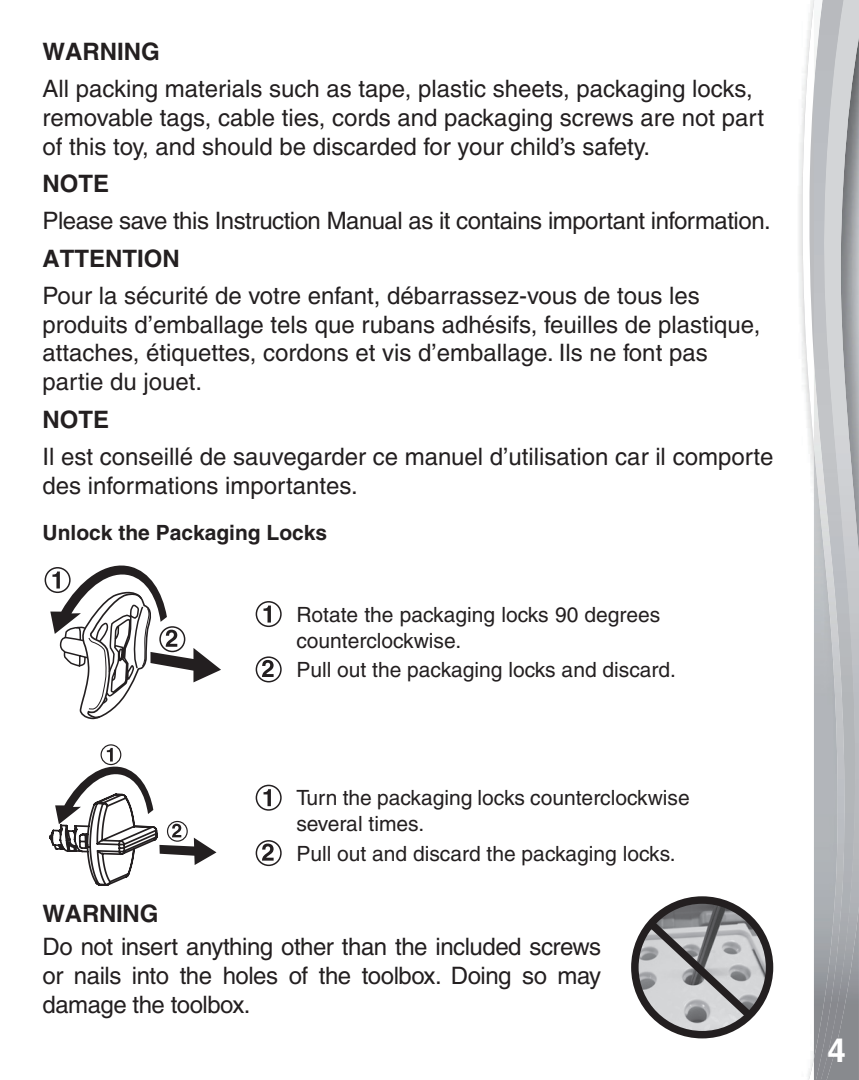
<style>
.page{position:relative;width:859px;height:1080px;background:#fff}
.page>*{position:absolute;margin:0;border:0;box-sizing:border-box;transform-origin:0 0}
.t1{font:700 33px "Helvetica";color:#fff}
.t2{font:500 24px/28.8px "Helvetica";color:#231f20}
.t3{font:500 24px "Helvetica";letter-spacing:-.02em;color:#231f20}
.t4{font:700 24px "Helvetica";color:#231f20}
.t5{font:500 21px/25.2px "Helvetica";color:#231f20}
.t6{font:700 21px "Helvetica";color:#231f20}
</style>
<div class="page">
<svg style="left:802px;top:0;width:12px;height:1080px"></svg>
<img style="left:847px;top:906px;width:12px;height:174px">
<svg style="left:847px;top:0;width:12px;height:906px"></svg>
<img style="left:814px;top:0;width:33px;height:1080px">
<img style="left:635px;top:900px;width:134px;height:135px;border-radius:67px">
<div style="left:631px;top:896px;width:142px;height:142px;border:7px solid #231f20;border-radius:50%"></div>
<svg style="left:641px;top:914px;width:118px;height:111px"></svg>
<div style="left:45px;top:567px;width:26px;height:26px;border:2px solid #231f20;border-radius:50%"></div>
<svg style="left:50px;top:565px;width:171px;height:155px"></svg>
<div style="left:159px;top:626px;width:26px;height:26px;border:2px solid #231f20;border-radius:50%"></div>
<div style="left:101px;top:744px;width:20px;height:21px;border:1px solid #231f20;border-radius:50%"></div>
<svg style="left:49px;top:748px;width:167px;height:138px"></svg>
<div style="left:256px;top:601px;width:26px;height:26px;border:2px solid #231f20;border-radius:50%"></div>
<svg style="left:263px;top:606px;width:8px;height:17px"></svg>
<svg style="left:262px;top:660px;width:12px;height:17px"></svg>
<div style="left:256px;top:656px;width:26px;height:26px;border:2px solid #231f20;border-radius:50%"></div>
<div style="left:256px;top:785px;width:26px;height:26px;border:2px solid #231f20;border-radius:50%"></div>
<svg style="left:263px;top:789px;width:8px;height:17px"></svg>
<svg style="left:262px;top:844px;width:12px;height:17px"></svg>
<div style="left:256px;top:840px;width:26px;height:26px;border:2px solid #231f20;border-radius:50%"></div>
<p class="t4" style="left:43px;top:37px;width:119px">WARNING</p>
<p class="t2" style="left:43px;top:74px;width:723px">All packing materials such as tape, plastic sheets, packaging locks, removable tags, cable ties, cords and packaging screws are not part of this toy, and should be discarded for your child’s safety.</p>
<p class="t4" style="left:43px;top:169px;width:68px">NOTE</p>
<p class="t3" style="left:43px;top:207px;width:730px">Please save this Instruction Manual as it contains important information.</p>
<p class="t4" style="left:43px;top:243px;width:139px">ATTENTION</p>
<p class="t2" style="left:43px;top:281px;width:719px">Pour la sécurité de votre enfant, débarrassez-vous de tous les produits d’emballage tels que rubans adhésifs, feuilles de plastique, attaches, étiquettes, cordons et vis d’emballage. Ils ne font pas partie du jouet.</p>
<p class="t4" style="left:43px;top:404px;width:68px">NOTE</p>
<p class="t2" style="left:43px;top:442px;width:733px">Il est conseillé de sauvegarder ce manuel d’utilisation car il comporte des informations importantes.</p>
<p class="t6" style="left:43px;top:520px;width:286px">Unlock the Packaging Locks</p>
<p class="t5" style="left:296px;top:602px;width:365px">Rotate the packaging locks 90 degrees counterclockwise.</p>
<p class="t5" style="left:296px;top:657px;width:381px">Pull out the packaging locks and discard.</p>
<p class="t5" style="left:296px;top:785px;width:395px">Turn the packaging locks counterclockwise several times.</p>
<p class="t5" style="left:296px;top:841px;width:381px">Pull out and discard the packaging locks.</p>
<p class="t4" style="left:43px;top:899px;width:117px">WARNING</p>
<p class="t2" style="left:43px;top:932px;width:560px;text-align:justify">Do not insert anything other than the included screws or nails into the holes of the toolbox. Doing so may damage the toolbox.</p>
<h1 class="t1" style="left:827px;top:1031px;width:20px">4</h1>
</div>
